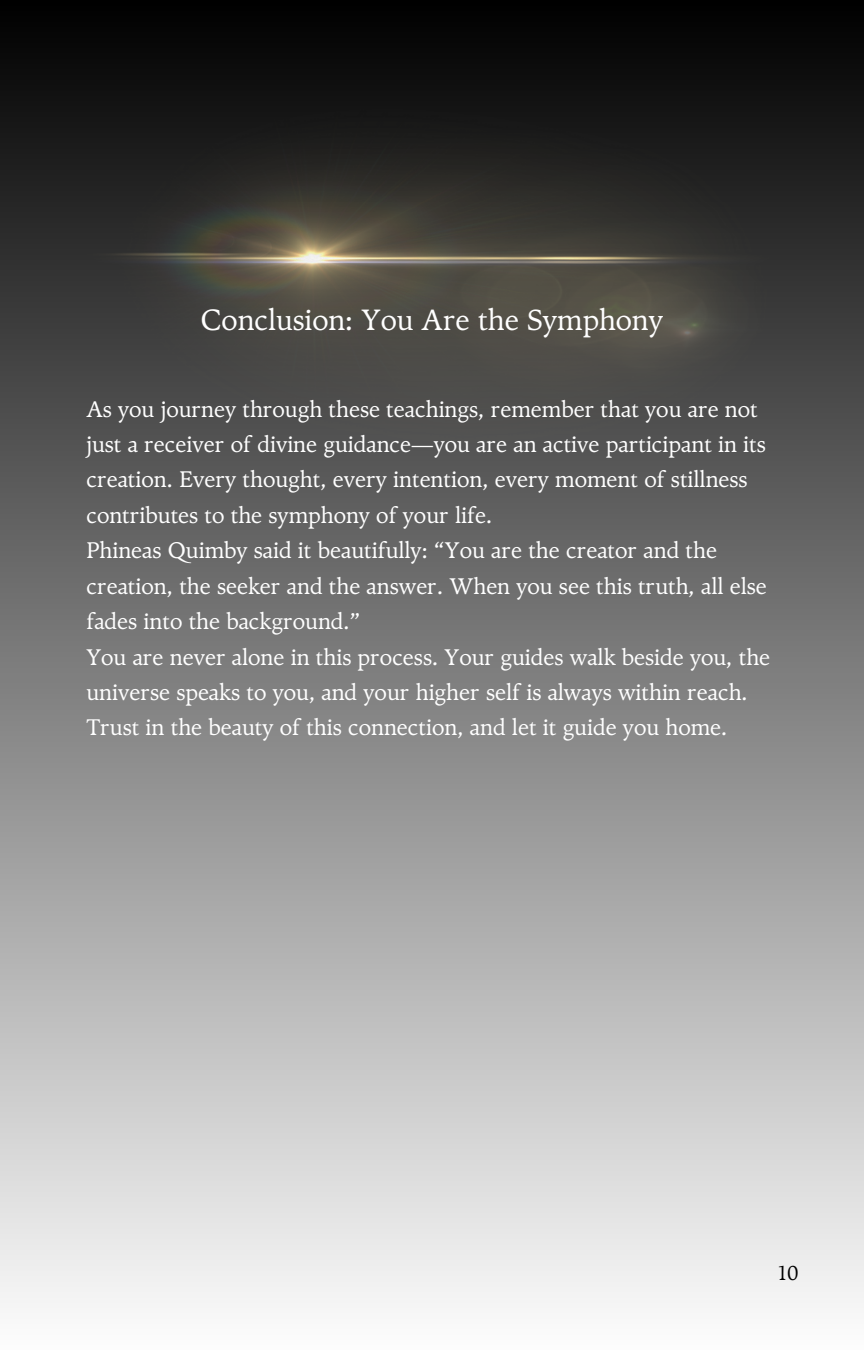
<style>
.page{position:relative;width:864px;height:1350px;background:#fff}
.page>*{position:absolute;margin:0;border:0;box-sizing:border-box;transform-origin:0 0}
.t1{font:29.25px "TY Serif";color:#fff}
.t2{font:22.5px/35.6px "TY Serif";color:#fff}
.t3{font:20.25px "TY Serif";color:#000}
</style>
<div class="page">
<div style="left:0;top:0;width:864px;height:1350px;background:linear-gradient(to bottom,#000,#fdfdfd)"></div>
<img style="left:86px;top:86px;width:692px;height:377px">
<p class="t1" style="left:201px;top:303px;width:464px">Conclusion: You Are the Symphony</p>
<h1 class="t2" style="left:86px;top:391px;width:681px">As you journey through these teachings, remember that you are not just a receiver of divine guidance—you are an active participant in its creation. Every thought, every intention, every moment of stillness contributes to the symphony of your life.</h1>
<p class="t2" style="left:86px;top:533px;width:682px">Phineas Quimby said it beautifully: “You are the creator and the creation, the seeker and the answer. When you see this truth, all else fades into the background.”</p>
<p class="t2" style="left:86px;top:639px;width:685px">You are never alone in this process. Your guides walk beside you, the universe speaks to you, and your higher self is always within reach.<br>Trust in the beauty of this connection, and let it guide you home.</p>
<p class="t3" style="left:778px;top:1261px;width:23px">10</p>
</div>
